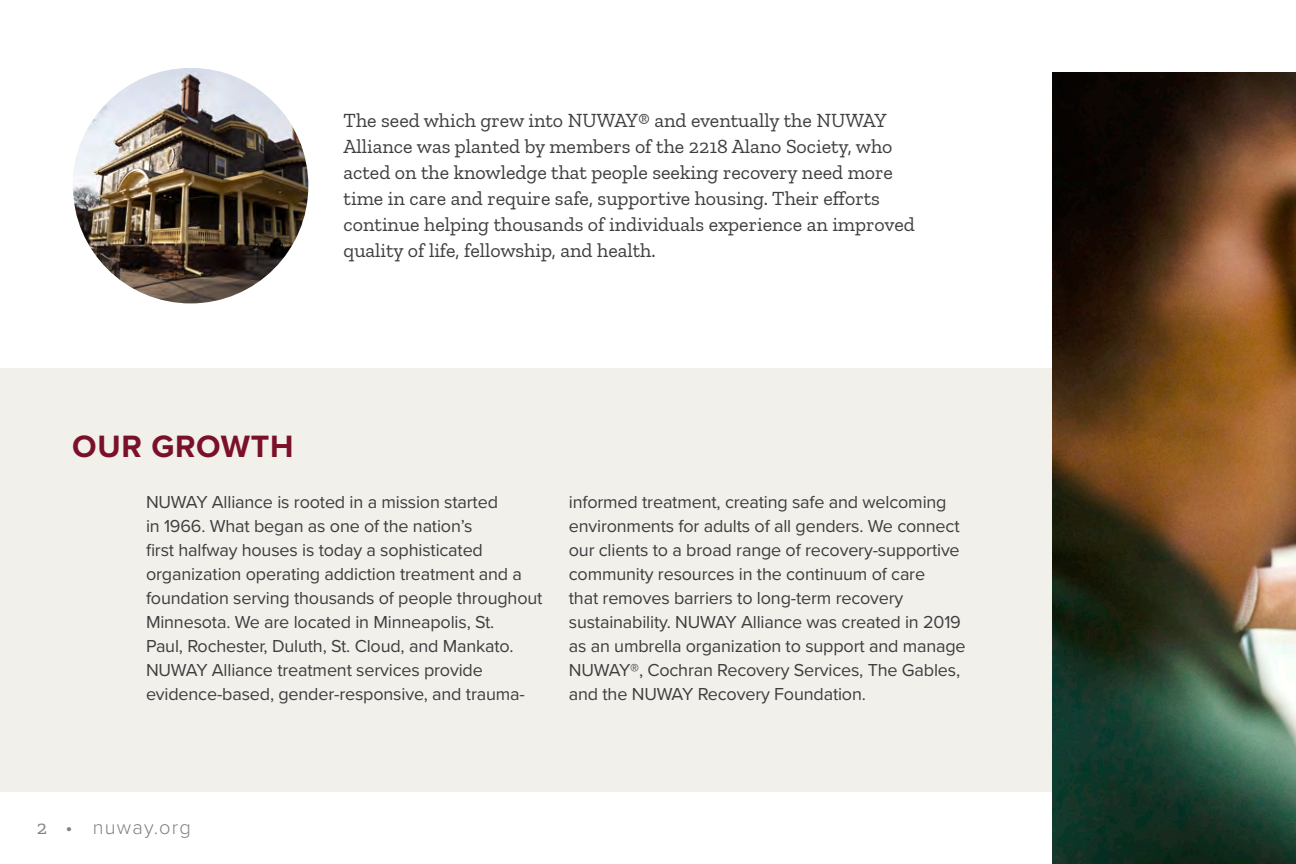
<style>
.page{position:relative;width:1296px;height:864px;background:#fff}
.page>*{position:absolute;margin:0;border:0;box-sizing:border-box;transform-origin:0 0}
.t1{font:700 32px "Proxima Nova";letter-spacing:.02em;color:#7b1129}
.t2{font:20px/26px "Zilla Slab";color:#3e3e3f}
.t3{font:300 20px "Proxima Nova";letter-spacing:.06em;color:#808285}
.t4{font:18px/24px "Proxima Nova";letter-spacing:-.01em;color:#3e3e3f}
.s1{font-family:"Zilla Slab";font-weight:400}
</style>
<div class="page">
<div style="left:0;top:369px;width:1080px;height:423px;background:#f2f0eb"></div>
<img style="left:73px;top:68px;width:235px;height:235px;border-radius:118px">
<img style="left:1052px;top:72px;width:244px;height:792px">
<p class="t2" style="left:344px;top:108px;width:573px">The seed which grew into NUWAY® and eventually the NUWAY Alliance was planted by members of the 2218 Alano Society, who acted on the knowledge that people seeking recovery need more time in care and require safe, supportive housing. Their efforts continue helping thousands of individuals experience an improved quality of life, fellowship, and health.</p>
<p class="t1" style="left:72px;top:423px;width:223px">OUR GROWTH</p>
<p class="t4" style="left:146px;top:489px;width:398px">NUWAY Alliance is rooted in a mission started<br>in 1966. What began as one of the nation’s<br>first halfway houses is today a sophisticated organization operating addiction treatment and a foundation serving thousands of people throughout Minnesota. We are located in Minneapolis, St.<br>Paul, Rochester, Duluth, St. Cloud, and Mankato.<br>NUWAY Alliance treatment services provide evidence-based, gender-responsive, and trauma-</p>
<p class="t4" style="left:569px;top:489px;width:398px">informed treatment, creating safe and welcoming environments for adults of all genders. We connect our clients to a broad range of recovery-supportive community resources in the continuum of care<br>that removes barriers to long-term recovery sustainability. NUWAY Alliance was created in 2019 as an umbrella organization to support and manage NUWAY®, Cochran Recovery Services, The Gables, and the NUWAY Recovery Foundation.</p>
<p class="t3" style="left:37px;top:812px;width:155px"><span class="s1">2</span> • nuway.org</p>
</div>
